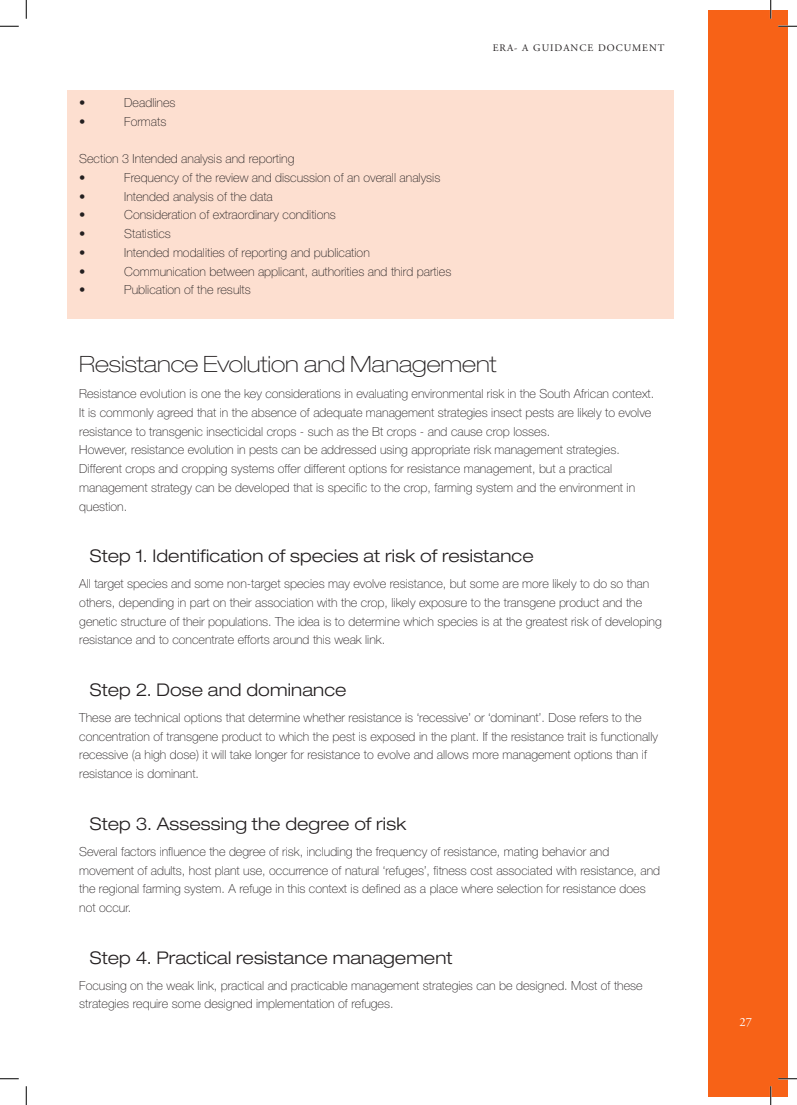
<style>
.page{position:relative;width:797px;height:1105px;background:#fff}
.page>*{position:absolute;margin:0;border:0;box-sizing:border-box;transform-origin:0 0}
.t1{font:100 expanded 22.5px "Helvetica Neue";color:#231f20}
.t2{font:300 expanded 17.5px "Helvetica Neue";letter-spacing:.005em;color:#231f20}
.t3{font:100 12.5px/18.8px "Helvetica Neue";color:#231f20}
.t4{font:12.5px "Adobe Garamond Pro";color:#fff}
.t5{font:10px "Adobe Garamond Pro";letter-spacing:.1em;color:#231f20}
</style>
<div class="page">
<div style="left:708px;top:11px;width:80px;height:1085px;background:#f76217"></div>
<div style="left:67px;top:90px;width:607px;height:229px;background:#fddfd0"></div>
<svg style="left:0;top:25px;width:19px;height:2px"></svg>
<svg style="left:778px;top:25px;width:19px;height:2px"></svg>
<svg style="left:0;top:1078px;width:19px;height:1px"></svg>
<svg style="left:778px;top:1078px;width:19px;height:1px"></svg>
<svg style="left:25px;top:0;width:2px;height:19px"></svg>
<svg style="left:25px;top:1086px;width:2px;height:19px"></svg>
<svg style="left:770px;top:0;width:1px;height:19px"></svg>
<svg style="left:770px;top:1086px;width:1px;height:19px"></svg>
<p class="t3" style="left:79px;top:93px;width:8px">•</p>
<p class="t3" style="left:124px;top:93px;width:53px">Deadlines</p>
<p class="t3" style="left:79px;top:112px;width:8px">•</p>
<p class="t3" style="left:124px;top:112px;width:44px">Formats</p>
<p class="t3" style="left:79px;top:149px;width:217px">Section 3 Intended analysis and reporting •</p>
<p class="t3" style="left:124px;top:168px;width:317px">Frequency of the review and discussion of an overall analysis</p>
<p class="t3" style="left:79px;top:187px;width:8px">•</p>
<p class="t3" style="left:124px;top:187px;width:150px">Intended analysis of the data</p>
<p class="t3" style="left:79px;top:206px;width:8px">•</p>
<p class="t3" style="left:124px;top:206px;width:213px">Consideration of extraordinary conditions</p>
<p class="t3" style="left:79px;top:224px;width:8px">•</p>
<p class="t3" style="left:124px;top:224px;width:48px">Statistics</p>
<p class="t3" style="left:79px;top:243px;width:8px">•</p>
<p class="t3" style="left:124px;top:243px;width:247px">Intended modalities of reporting and publication</p>
<p class="t3" style="left:79px;top:262px;width:8px">•</p>
<p class="t3" style="left:124px;top:262px;width:328px">Communication between applicant, authorities and third parties</p>
<p class="t3" style="left:79px;top:281px;width:8px">•</p>
<p class="t3" style="left:124px;top:281px;width:128px">Publication of the results</p>
<p class="t5" style="left:493px;top:41px;width:173px">ERA- A GUIDANCE DOCUMENT</p>
<h1 class="t1" style="left:79px;top:351px;width:419px">Resistance Evolution and Management</h1>
<p class="t3" style="left:79px;top:384px;width:576px">Resistance evolution is one the key considerations in evaluating environmental risk in the South African context.<br>It is commonly agreed that in the absence of adequate management strategies insect pests are likely to evolve resistance to transgenic insecticidal crops - such as the Bt crops - and cause crop losses.<br>However, resistance evolution in pests can be addressed using appropriate risk management strategies.<br>Different crops and cropping systems offer different options for resistance management, but a practical management strategy can be developed that is specific to the crop, farming system and the environment in question.</p>
<h2 class="t2" style="left:90px;top:546px;width:445px">Step 1. Identification of species at risk of resistance</h2>
<p class="t3" style="left:79px;top:574px;width:584px">All target species and some non-target species may evolve resistance, but some are more likely to do so than others, depending in part on their association with the crop, likely exposure to the transgene product and the genetic structure of their populations. The idea is to determine which species is at the greatest risk of developing resistance and to concentrate efforts around this weak link.</p>
<h2 class="t2" style="left:90px;top:679px;width:258px">Step 2. Dose and dominance</h2>
<p class="t3" style="left:79px;top:708px;width:580px">These are technical options that determine whether resistance is ‘recessive’ or ‘dominant’. Dose refers to the concentration of transgene product to which the pest is exposed in the plant. If the resistance trait is functionally recessive (a high dose) it will take longer for resistance to evolve and allows more management options than if resistance is dominant.</p>
<h2 class="t2" style="left:90px;top:813px;width:318px">Step 3. Assessing the degree of risk</h2>
<p class="t3" style="left:79px;top:842px;width:582px">Several factors influence the degree of risk, including the frequency of resistance, mating behavior and movement of adults, host plant use, occurrence of natural ‘refuges’, fitness cost associated with resistance, and the regional farming system. A refuge in this context is defined as a place where selection for resistance does not occur.</p>
<h2 class="t2" style="left:90px;top:947px;width:364px">Step 4. Practical resistance management</h2>
<p class="t3" style="left:79px;top:976px;width:565px">Focusing on the weak link, practical and practicable management strategies can be designed. Most of these strategies require some designed implementation of refuges.</p>
<p class="t4" style="left:739px;top:1014px;width:7px">27</p>
</div>
